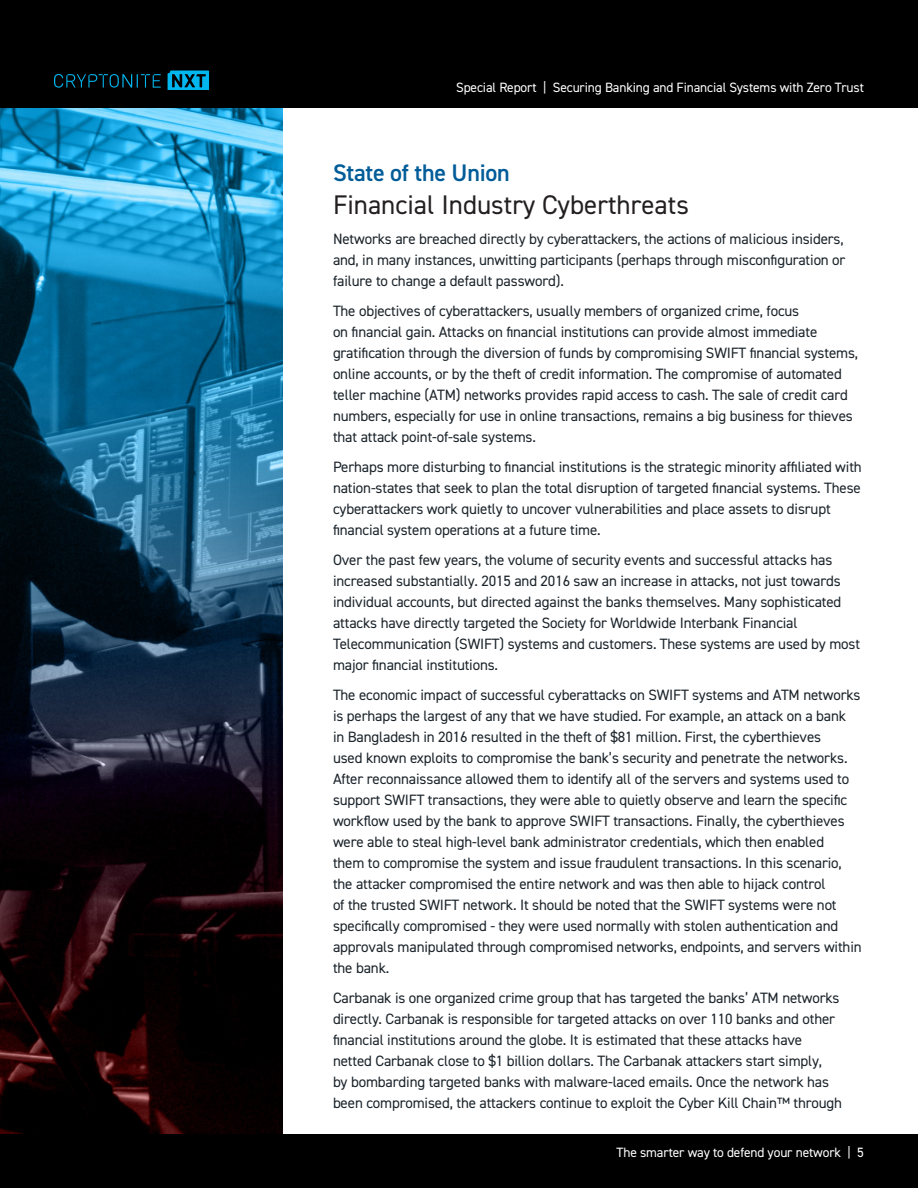
<style>
.page{position:relative;width:918px;height:1188px;background:#fff}
.page>*{position:absolute;margin:0;border:0;box-sizing:border-box;transform-origin:0 0}
.Headline-1_with_over{font:27px "DIN2014";color:#231f20}
.Subhead3_-_underhead{font:600 24px "DIN2014";letter-spacing:-.01em;color:#005c98}
.Body_Copy{font:15px/21px "DIN2014";letter-spacing:-.01em;color:#1b242b}
.t1{font:13.5px "DIN2014";letter-spacing:-.01em;color:#fff}
</style>
<div class="page">
<div style="left:0;top:0;width:918px;height:108px;background:#000"></div>
<div style="left:0;top:1134px;width:918px;height:54px;background:#000"></div>
<svg style="left:168px;top:71px;width:41px;height:19px"></svg>
<svg style="left:54px;top:74px;width:107px;height:14px"></svg>
<img style="left:0;top:108px;width:283px;height:1026px">
<p class="t1" style="left:456px;top:78px;width:409px">Special Report | Securing Banking and Financial Systems with Zero Trust</p>
<p class="Subhead3_-_underhead" style="left:333px;top:157px;width:178px">State of the Union</p>
<p class="Headline-1_with_over" style="left:333px;top:188px;width:357px">Financial Industry Cyberthreats</p>
<p class="Body_Copy" style="left:333px;top:228px;width:514px;text-align:justify">Networks are breached directly by cyberattackers, the actions of malicious insiders, and, in many instances, unwitting participants (perhaps through misconfiguration or failure to change a default password).</p>
<p class="Body_Copy" style="left:333px;top:300px;width:527px">The objectives of cyberattackers, usually members of organized crime, focus<br>on financial gain. Attacks on financial institutions can provide almost immediate gratification through the diversion of funds by compromising SWIFT financial systems, online accounts, or by the theft of credit information. The compromise of automated teller machine (ATM) networks provides rapid access to cash. The sale of credit card numbers, especially for use in online transactions, remains a big business for thieves that attack point-of-sale systems.</p>
<p class="Body_Copy" style="left:333px;top:456px;width:530px">Perhaps more disturbing to financial institutions is the strategic minority affiliated with nation-states that seek to plan the total disruption of targeted financial systems. These cyberattackers work quietly to uncover vulnerabilities and place assets to disrupt financial system operations at a future time.</p>
<p class="Body_Copy" style="left:333px;top:549px;width:529px">Over the past few years, the volume of security events and successful attacks has increased substantially. 2015 and 2016 saw an increase in attacks, not just towards individual accounts, but directed against the banks themselves. Many sophisticated attacks have directly targeted the Society for Worldwide Interbank Financial Telecommunication (SWIFT) systems and customers. These systems are used by most major financial institutions.</p>
<p class="Body_Copy" style="left:333px;top:684px;width:530px">The economic impact of successful cyberattacks on SWIFT systems and ATM networks is perhaps the largest of any that we have studied. For example, an attack on a bank<br>in Bangladesh in 2016 resulted in the theft of $81 million. First, the cyberthieves<br>used known exploits to compromise the bank’s security and penetrate the networks.<br>After reconnaissance allowed them to identify all of the servers and systems used to support SWIFT transactions, they were able to quietly observe and learn the specific workflow used by the bank to approve SWIFT transactions. Finally, the cyberthieves were able to steal high-level bank administrator credentials, which then enabled<br>them to compromise the system and issue fraudulent transactions. In this scenario, the attacker compromised the entire network and was then able to hijack control<br>of the trusted SWIFT network. It should be noted that the SWIFT systems were not specifically compromised - they were used normally with stolen authentication and approvals manipulated through compromised networks, endpoints, and servers within the bank.</p>
<p class="Body_Copy" style="left:333px;top:987px;width:511px">Carbanak is one organized crime group that has targeted the banks’ ATM networks directly. Carbanak is responsible for targeted attacks on over 110 banks and other financial institutions around the globe. It is estimated that these attacks have netted Carbanak close to $1 billion dollars. The Carbanak attackers start simply,<br>by bombarding targeted banks with malware-laced emails. Once the network has been compromised, the attackers continue to exploit the Cyber Kill Chain™ through</p>
<p class="t1" style="left:617px;top:1144px;width:249px">The smarter way to defend your network | 5</p>
</div>
